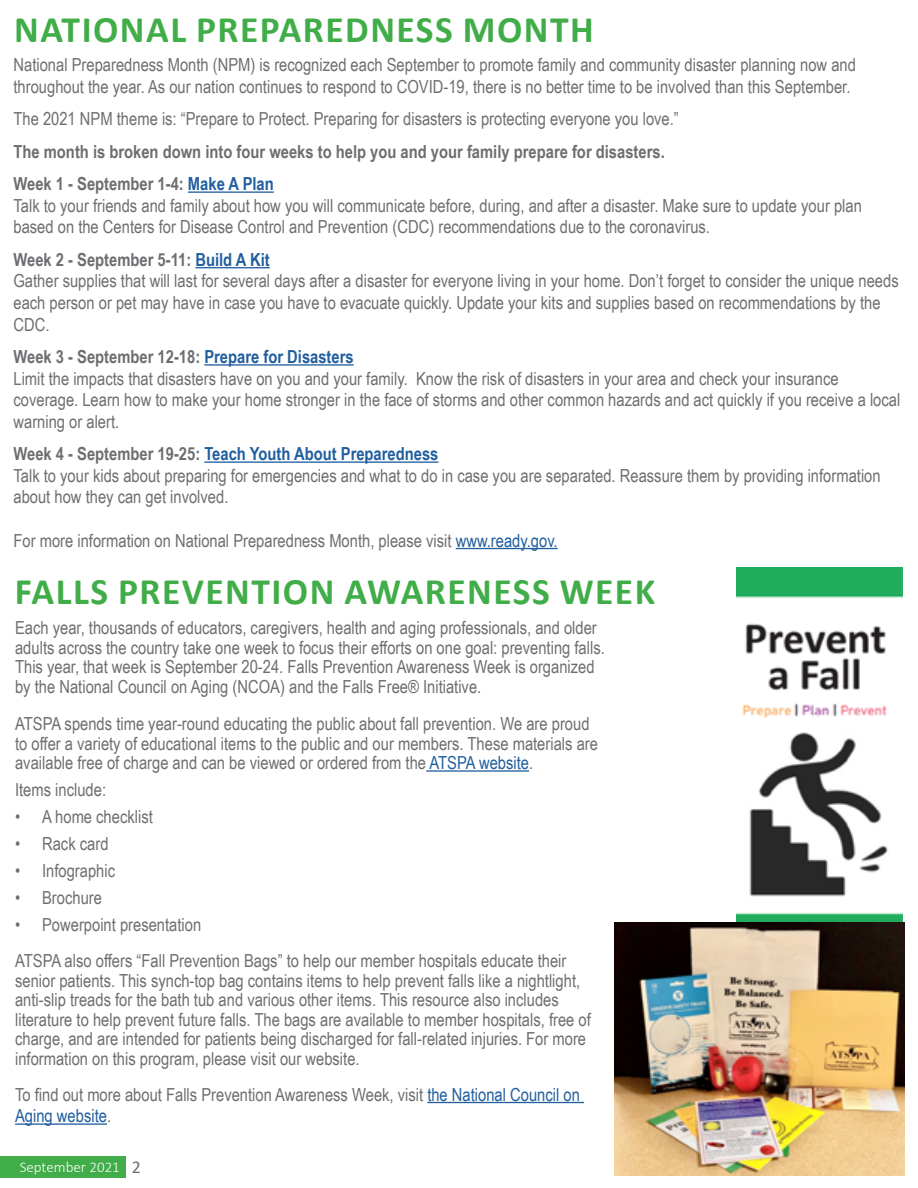
<style>
.page{position:relative;width:918px;height:1188px;background:#fff}
.page>*{position:absolute;margin:0;border:0;box-sizing:border-box;transform-origin:0 0}
.t1{font:700 37.5px "Calibri";letter-spacing:.04em;color:#41ad49}
.t2{font:18px/21.6px "Arial Narrow";color:#6d6e71}
.t3{font:700 18px/32.4px "Arial Narrow";color:#6d6e71}
.t4{font:300 15px "Calibri";color:#fff}
.s1{color:#215e9e}
.s2{font-weight:700}
.s3{font-weight:700;color:#215e9e}
.s4{font-weight:400;font-size:18px;color:#6d6e71}
</style>
<div class="page">
<div style="left:0;top:1157px;width:125px;height:21px;background:#41ad49"></div>
<hr style="left:426px;top:770px;width:103px;height:2px;background:#215e9e">
<hr style="left:427px;top:1102px;width:157px;height:1px;background:#215e9e">
<hr style="left:15px;top:1123px;width:92px;height:2px;background:#215e9e">
<img style="left:736px;top:567px;width:167px;height:355px">
<img style="left:615px;top:922px;width:289px;height:253px">
<hr style="left:188px;top:191px;width:86px;height:2px;background:#215e9e">
<hr style="left:195px;top:267px;width:75px;height:1px;background:#215e9e">
<hr style="left:204px;top:364px;width:150px;height:2px;background:#215e9e">
<hr style="left:204px;top:461px;width:234px;height:2px;background:#215e9e">
<hr style="left:456px;top:548px;width:102px;height:1px;background:#215e9e">
<h1 class="t1" style="left:14px;top:3px;width:581px">NATIONAL PREPAREDNESS MONTH</h1>
<p class="t2" style="left:14px;top:54px;width:844px">National Preparedness Month (NPM) is recognized each September to promote family and community disaster planning now and throughout the year. As our nation continues to respond to COVID-19, there is no better time to be involved than this September.</p>
<p class="t2" style="left:14px;top:108px;width:667px">The 2021 NPM theme is: “Prepare to Protect. Preparing for disasters is protecting everyone you love.”</p>
<p class="t3" style="left:14px;top:134px;width:653px">The month is broken down into four weeks to help you and your family prepare for disasters.<br>Week 1 - September 1-4: <span class="s1">Make A Plan</span></p>
<p class="t2" style="left:14px;top:194px;width:850px">Talk to your friends and family about how you will communicate before, during, and after a disaster. Make sure to update your plan based on the Centers for Disease Control and Prevention (CDC) recommendations due to the coronavirus.</p>
<p class="t2" style="left:14px;top:248px;width:887px"><span class="s2">Week 2 - September 5-11:</span> <span class="s3">Build A Kit<br></span>Gather supplies that will last for several days after a disaster for everyone living in your home. Don’t forget to consider the unique needs each person or pet may have in case you have to evacuate quickly. Update your kits and supplies based on recommendations by the CDC.</p>
<p class="t2" style="left:14px;top:345px;width:888px"><span class="s2">Week 3 - September 12-18:</span> <span class="s3">Prepare for Disasters<br></span>Limit the impacts that disasters have on you and your family. Know the risk of disasters in your area and check your insurance coverage. Learn how to make your home stronger in the face of storms and other common hazards and act quickly if you receive a local warning or alert.</p>
<p class="t2" style="left:14px;top:442px;width:869px"><span class="s2">Week 4 - September 19-25:</span> <span class="s3">Teach Youth About Preparedness<br></span>Talk to your kids about preparing for emergencies and what to do in case you are separated. Reassure them by providing information about how they can get involved.</p>
<p class="t2" style="left:14px;top:529px;width:546px">For more information on National Preparedness Month, please visit <span class="s1">www.ready.gov.</span></p>
<h1 class="t1" style="left:15px;top:565px;width:642px">FALLS PREVENTION AWARENESS WEEK</h1>
<p class="t2" style="left:15px;top:617px;width:591px;line-height:19.5px">Each year, thousands of educators, caregivers, health and aging professionals, and older adults across the country take one week to focus their efforts on one goal: preventing falls.<br>This year, that week is September 20-24. Falls Prevention Awareness Week is organized by the National Council on Aging (NCOA) and the Falls Free® Initiative.</p>
<p class="t2" style="left:15px;top:713px;width:584px;line-height:19.5px">ATSPA spends time year-round educating the public about fall prevention. We are proud to offer a variety of educational items to the public and our members. These materials are available free of charge and can be viewed or ordered from the <span class="s1">ATSPA website</span>.</p>
<p class="t2" style="left:15px;top:778px;width:93px">Items include:</p>
<p class="t2" style="left:15px;top:805px;width:139px">• A home checklist</p>
<p class="t2" style="left:15px;top:832px;width:95px">• Rack card</p>
<p class="t2" style="left:15px;top:859px;width:102px">• Infographic</p>
<p class="t2" style="left:15px;top:886px;width:88px">• Brochure</p>
<p class="t2" style="left:15px;top:906px;width:553px;line-height:36px">• Powerpoint presentation<br>ATSPA also offers “Fall Prevention Bags” to help our member hospitals educate their</p>
<p class="t2" style="left:15px;top:970px;width:577px;line-height:19.5px">senior patients. This synch-top bag contains items to help prevent falls like a nightlight, anti-slip treads for the bath tub and various other items. This resource also includes literature to help prevent future falls. The bags are available to member hospitals, free of charge, and are intended for patients being discharged for fall-related injuries. For more information on this program, please visit our website.</p>
<p class="t2" style="left:15px;top:1083px;width:566px">To find out more about Falls Prevention Awareness Week, visit <span class="s1">the National Council on<br>Aging website</span>.</p>
<p class="t4" style="left:20px;top:1158px;width:123px">September 2021 <span class="s4">2</span></p>
</div>
